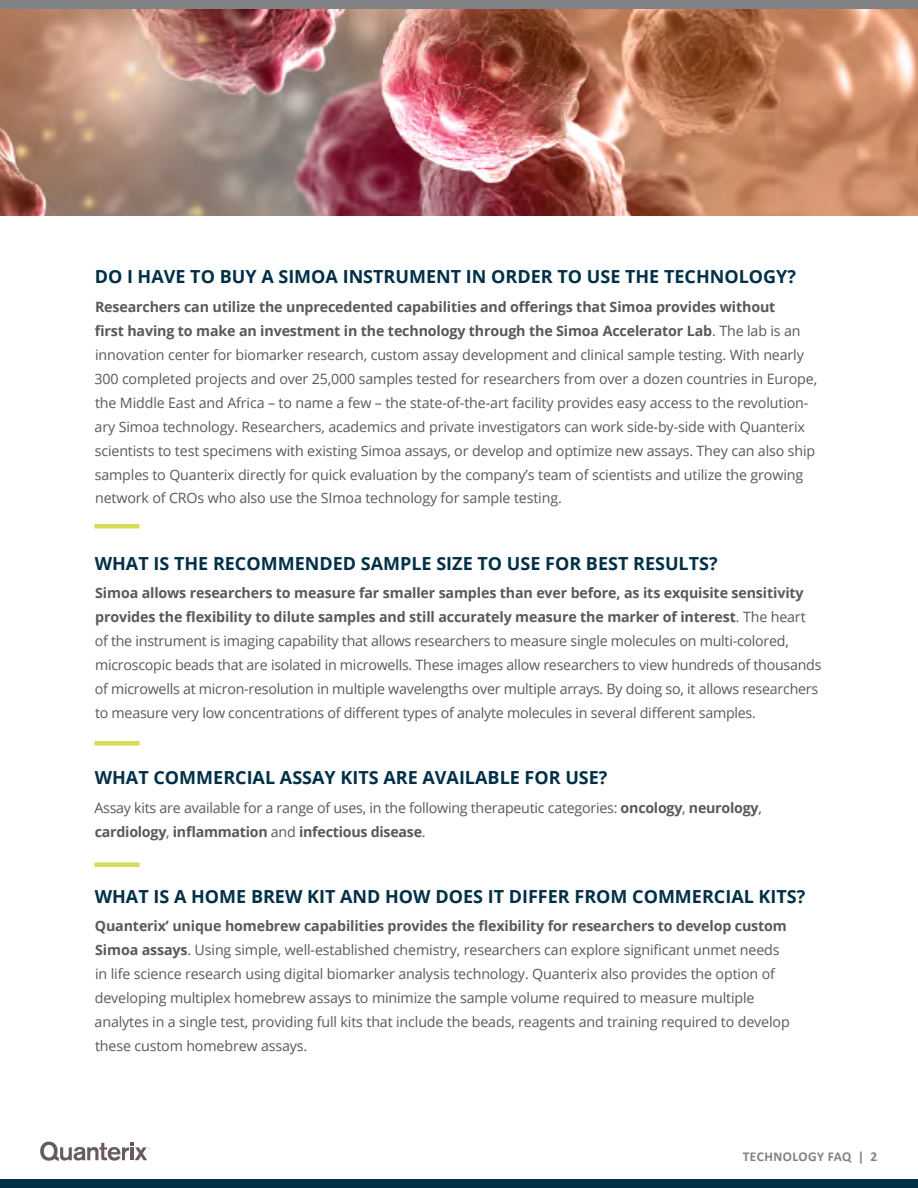
<style>
.page{position:relative;width:918px;height:1188px;background:#fff}
.page>*{position:absolute;margin:0;border:0;box-sizing:border-box;transform-origin:0 0}
.t1{font:700 18px "Open Sans";color:#003047}
.t2{font:14.25px/24px "Open Sans";letter-spacing:-.01em;color:#58595b}
.t3{font:700 13.5px "Calibri";letter-spacing:.04em;color:#808285}
.s1{font-weight:700}
</style>
<div class="page">
<img style="left:0;top:8px;width:918px;height:208px">
<hr style="left:94px;top:524px;width:46px;height:4px;background:#d7dc57">
<div style="left:94px;top:741px;width:46px;height:5px;background:#d7dc57"></div>
<div style="left:94px;top:862px;width:46px;height:5px;background:#d7dc57"></div>
<svg style="left:40px;top:1142px;width:111px;height:19px"></svg>
<div style="left:0;top:1180px;width:918px;height:8px;background:#003047"></div>
<div style="left:0;top:0;width:918px;height:8px;background:#808285"></div>
<p class="t1" style="left:95px;top:264px;width:703px">DO I HAVE TO BUY A SIMOA INSTRUMENT IN ORDER TO USE THE TECHNOLOGY?</p>
<p class="t2" style="left:94px;top:294px;width:724px"><span class="s1">Researchers can utilize the unprecedented capabilities and offerings that Simoa provides without<br>first having to make an investment in the technology through the Simoa Accelerator Lab</span>. The lab is an innovation center for biomarker research, custom assay development and clinical sample testing. With nearly 300 completed projects and over 25,000 samples tested for researchers from over a dozen countries in Europe, the Middle East and Africa – to name a few – the state-of-the-art facility provides easy access to the revolution&shy;ary Simoa technology. Researchers, academics and private investigators can work side-by-side with Quanterix scientists to test specimens with existing Simoa assays, or develop and optimize new assays. They can also ship samples to Quanterix directly for quick evaluation by the company’s team of scientists and utilize the growing network of CROs who also use the SImoa technology for sample testing.</p>
<p class="t1" style="left:95px;top:550px;width:624px">WHAT IS THE RECOMMENDED SAMPLE SIZE TO USE FOR BEST RESULTS?</p>
<p class="t2" style="left:95px;top:580px;width:728px"><span class="s1">Simoa allows researchers to measure far smaller samples than ever before, as its exquisite sensitivity provides the flexibility to dilute samples and still accurately measure the marker of interest</span>. The heart of the instrument is imaging capability that allows researchers to measure single molecules on multi-colored, microscopic beads that are isolated in microwells. These images allow researchers to view hundreds of thousands of microwells at micron-resolution in multiple wavelengths over multiple arrays. By doing so, it allows researchers to measure very low concentrations of different types of analyte molecules in several different samples.</p>
<p class="t1" style="left:95px;top:765px;width:514px">WHAT COMMERCIAL ASSAY KITS ARE AVAILABLE FOR USE?</p>
<p class="t2" style="left:94px;top:795px;width:669px">Assay kits are available for a range of uses, in the following therapeutic categories: <span class="s1">oncology</span>, <span class="s1">neurology</span>, <span class="s1">cardiology</span>, <span class="s1">inflammation</span> and <span class="s1">infectious disease</span>.</p>
<p class="t1" style="left:95px;top:883px;width:712px">WHAT IS A HOME BREW KIT AND HOW DOES IT DIFFER FROM COMMERCIAL KITS?</p>
<p class="t2" style="left:95px;top:913px;width:697px"><span class="s1">Quanterix’ unique homebrew capabilities provides the flexibility for researchers to develop custom Simoa assays</span>. Using simple, well-established chemistry, researchers can explore significant unmet needs in life science research using digital biomarker analysis technology. Quanterix also provides the option of developing multiplex homebrew assays to minimize the sample volume required to measure multiple analytes in a single test, providing full kits that include the beads, reagents and training required to develop these custom homebrew assays.</p>
<p class="t3" style="left:743px;top:1148px;width:136px">TECHNOLOGY FAQ | 2</p>
</div>
